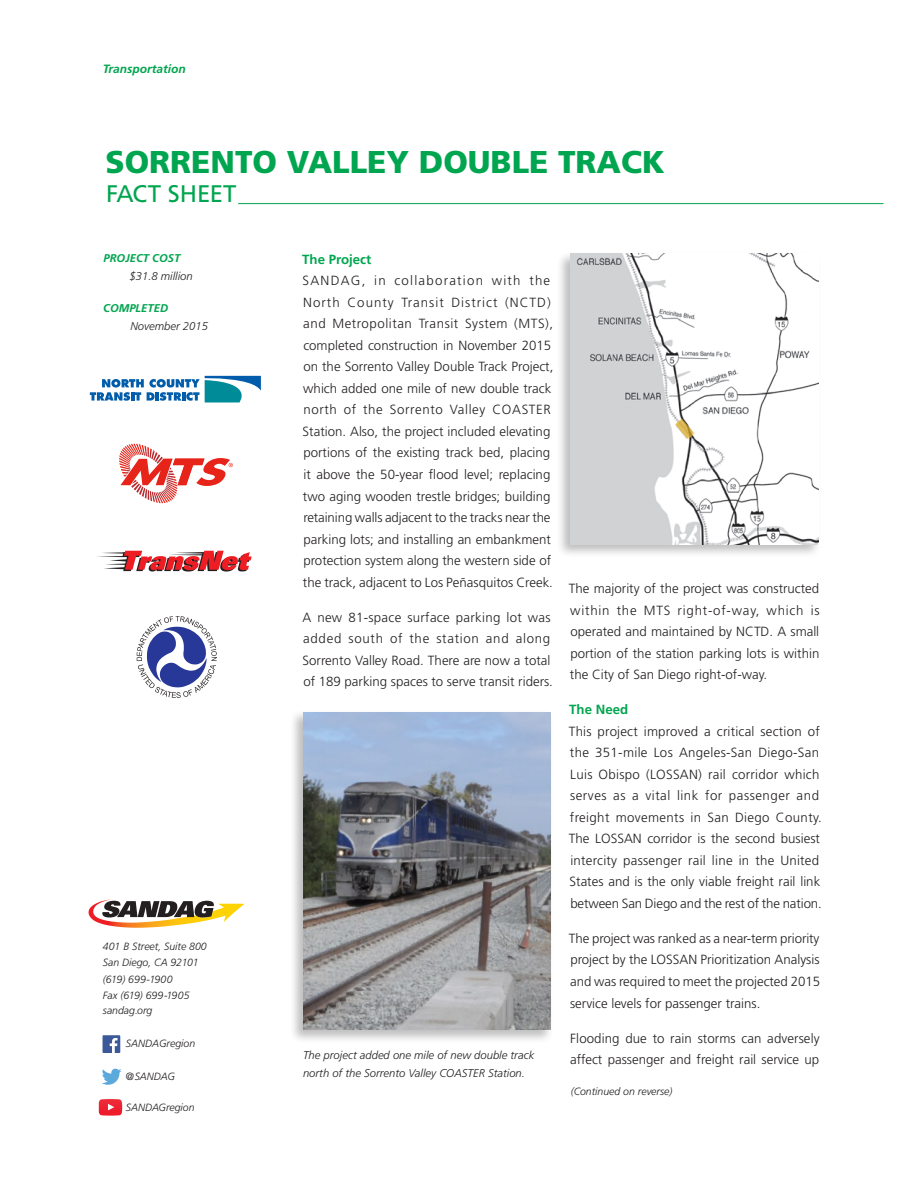
<style>
.page{position:relative;width:918px;height:1188px;background:#fff}
.page>*{position:absolute;margin:0;border:0;box-sizing:border-box;transform-origin:0 0}
.t1{font:900 31.5px "Frutiger LT Std";color:#00a54f}
.t2{font:24px "Frutiger LT Std";color:#00a54f}
.t3{font:300 13.35px/21.5px "Frutiger LT Std";color:#231f20}
.t4{font:300 13.35px/21.5px "Frutiger LT Std";letter-spacing:.02em;color:#221e1f}
.t5{font:700 13.35px "Frutiger LT Std";color:#00a54f}
.t6{font:italic 700 12px "Frutiger LT Std";color:#00a54f}
.t7{font:italic 300 11.25px/18px "Frutiger LT Std";color:#231f20}
.t8{font:italic 700 11.25px "Frutiger LT Std";color:#00a54f}
.t9{font:italic 300 10.5px/16.5px "Frutiger LT Std";color:#231f20}
</style>
<div class="page">
<hr style="left:238px;top:203px;width:645px;height:1px;background:#00a54f">
<div style="left:289px;top:710px;width:265px;height:333px;background:#231f20;opacity:.29"></div>
<img style="left:303px;top:712px;width:248px;height:318px">
<div style="left:556px;top:251px;width:265px;height:307px;background:#231f20;opacity:.29"></div>
<img style="left:570px;top:254px;width:249px;height:291px">
<svg style="left:89px;top:899px;width:156px;height:29px"></svg>
<div style="left:103px;top:1035px;width:17px;height:18px;background:#3b5998"></div>
<svg style="left:110px;top:1038px;width:8px;height:15px"></svg>
<svg style="left:99px;top:1099px;width:23px;height:17px"></svg>
<svg style="left:102px;top:1069px;width:20px;height:16px"></svg>
<svg style="left:97px;top:551px;width:155px;height:21px"></svg>
<svg style="left:90px;top:376px;width:171px;height:26px"></svg>
<svg style="left:119px;top:444px;width:114px;height:59px"></svg>
<svg style="left:137px;top:616px;width:80px;height:82px"></svg>
<svg style="left:675px;top:419px;width:20px;height:20px"></svg>
<p class="t6" style="left:103px;top:62px;width:85px">Transportation</p>
<h1 class="t1" style="left:106px;top:143px;width:561px">SORRENTO VALLEY DOUBLE TRACK</h1>
<h2 class="t2" style="left:106px;top:179px;width:132px">FACT SHEET</h2>
<p class="t8" style="left:103px;top:252px;width:78px">PROJECT COST</p>
<p class="t7" style="left:130px;top:268px;width:65px">$31.8 million</p>
<p class="t8" style="left:103px;top:301px;width:67px">COMPLETED</p>
<p class="t7" style="left:130px;top:317px;width:79px">November 2015</p>
<p class="t9" style="left:103px;top:938px;width:105px">401 B Street, Suite 800<br>San Diego, CA 92101 (619) 699-1900<br>Fax (619) 699-1905</p>
<p class="t9" style="left:103px;top:1003px;width:51px">sandag.org</p>
<p class="t9" style="left:126px;top:1036px;width:71px">SANDAGregion</p>
<p class="t9" style="left:126px;top:1068px;width:51px">@SANDAG</p>
<p class="t9" style="left:126px;top:1099px;width:70px">SANDAGregion</p>
<p class="t5" style="left:302px;top:251px;width:71px">The Project</p>
<p class="t3" style="left:303px;top:270px;width:252px">SANDAG, in collaboration with the North County Transit District (NCTD) and Metropolitan Transit System (MTS), completed construction in November 2015 on the Sorrento Valley Double Track Project, which added one mile of new double track north of the Sorrento Valley COASTER Station. Also, the project included elevating portions of the existing track bed, placing it above the 50-year flood level; replacing two aging wooden trestle bridges; building retaining walls adjacent to the tracks near the parking lots; and installing an embankment protection system along the western side of the track, adjacent to Los Peñasquitos Creek.</p>
<p class="t3" style="left:302px;top:607px;width:252px">A new 81-space surface parking lot was added south of the station and along Sorrento Valley Road. There are now a total of 189 parking spaces to serve transit riders.</p>
<p class="t7" style="left:303px;top:1046px;width:233px">The project added one mile of new double track north of the Sorrento Valley COASTER Station.</p>
<p class="t3" style="left:569px;top:578px;width:252px;text-align:justify">The majority of the project was constructed within the MTS right-of-way, which is operated and maintained by NCTD. A small portion of the station parking lots is within the City of San Diego right-of-way.</p>
<p class="t5" style="left:569px;top:702px;width:61px">The Need</p>
<p class="t4" style="left:569px;top:721px;width:255px">This project improved a critical section of the 351-mile Los Angeles-San Diego-San Luis Obispo (LOSSAN) rail corridor which serves as a vital link for passenger and freight movements in San Diego County.<br>The LOSSAN corridor is the second busiest intercity passenger rail line in the United States and is the only viable freight rail link between San Diego and the rest of the nation.</p>
<p class="t3" style="left:569px;top:928px;width:253px;text-align:justify">The project was ranked as a near-term priority project by the LOSSAN Prioritization Analysis and was required to meet the projected 2015 service levels for passenger trains.</p>
<p class="t3" style="left:570px;top:1027px;width:251px">Flooding due to rain storms can adversely affect passenger and freight rail service up</p>
<p class="t9" style="left:571px;top:1083px;width:103px">(Continued on reverse)</p>
</div>
